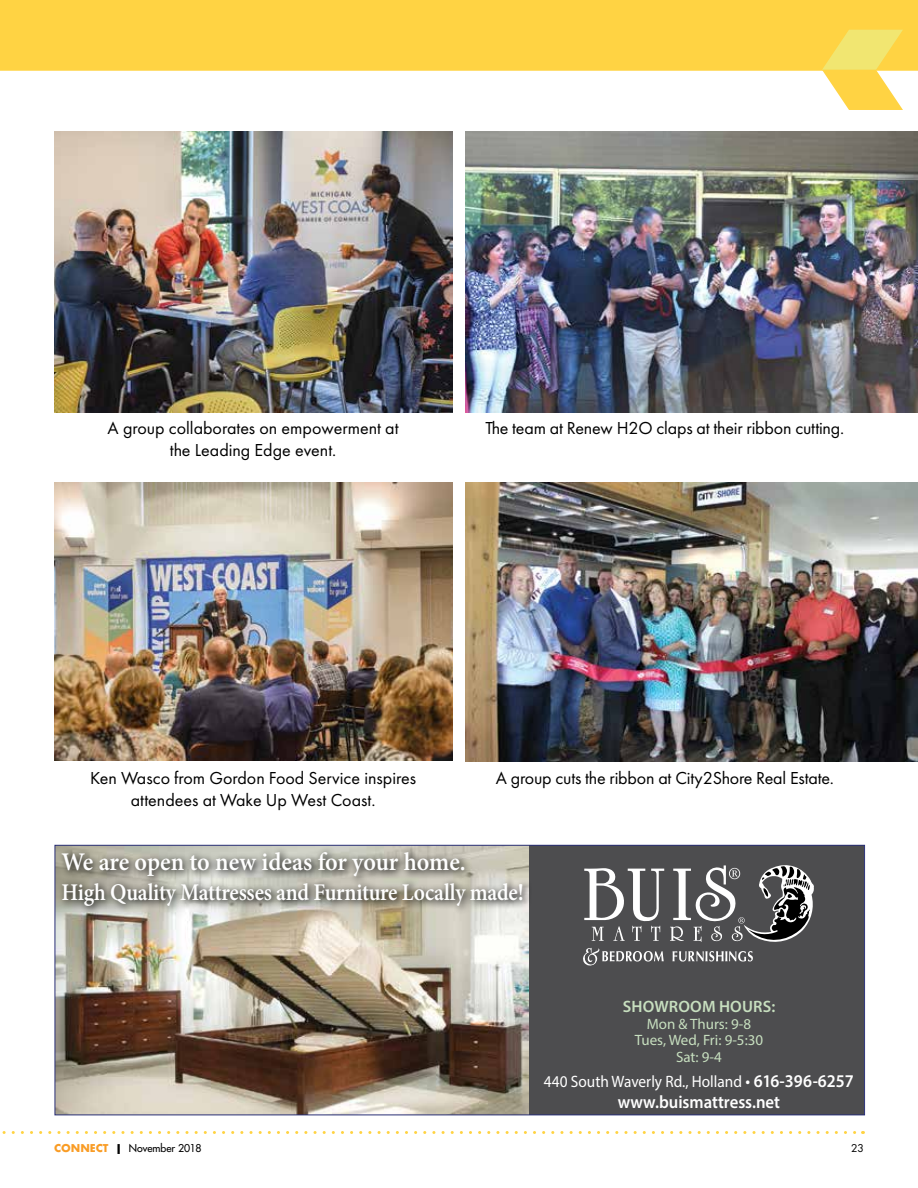
<style>
.page{position:relative;width:918px;height:1188px;background:#fff}
.page>*{position:absolute;margin:0;border:0;box-sizing:border-box;transform-origin:0 0}
.t1{font:600 25.5px "Minion Pro";letter-spacing:-.005em;color:#fff;scale:.95 1}
.t2{font:600 24px "Minion Pro";letter-spacing:-.01em;color:#fff;scale:.9 1}
.t3{font:18px/21.6px "Futura PT";color:#000;text-align:center}
.t4{font:600 18px "Myriad Pro";color:#fff;scale:.93 1}
.t5{font:16.5px "Myriad Pro";color:#fff;scale:.93 1}
.t6{font:600 16.5px "Myriad Pro";letter-spacing:.01em;color:#c7dfbf}
.t7{font:15px/16.5px "Myriad Pro";color:#c7dfbf;text-align:center}
.t8{font:10.5px "Futura";color:#000}
.t9{font:10.5px "Futura";color:#000}
.s1{font-size:18px}
.s2{font-weight:600;font-size:18px}
.s3{font-weight:700;color:#f99c25}
.s4{font-weight:700}
</style>
<div class="page">
<img style="left:55px;top:483px;width:397px;height:278px">
<img style="left:466px;top:132px;width:452px;height:280px">
<img style="left:54px;top:132px;width:398px;height:280px">
<img style="left:466px;top:483px;width:452px;height:278px">
<div style="left:0;top:0;width:918px;height:71px;background:#ffd343"></div>
<svg style="left:2px;top:1131px;width:861px;height:3px"></svg>
<svg style="left:822px;top:30px;width:81px;height:80px"></svg>
<div style="left:528px;top:845px;width:336px;height:270px;background:#4d4d4f"></div>
<img style="left:57px;top:916px;width:472px;height:197px">
<div style="left:57px;top:846px;width:475px;height:70px;background:#000;opacity:.75"></div>
<svg style="left:673px;top:951px;width:80px;height:11px"></svg>
<svg style="left:583px;top:948px;width:81px;height:18px"></svg>
<svg style="left:670px;top:865px;width:144px;height:77px"></svg>
<svg style="left:584px;top:868px;width:80px;height:73px"></svg>
<p class="t3" style="left:108px;top:417px;width:292px">A group collaborates on empowerment at</p>
<p class="t3" style="left:486px;top:417px;width:360px">The team at Renew H2O claps at their ribbon cutting.</p>
<p class="t3" style="left:170px;top:439px;width:168px">the Leading Edge event.</p>
<p class="t3" style="left:90px;top:767px;width:327px">Ken Wasco from Gordon Food Service inspires attendees at Wake Up West Coast.</p>
<p class="t3" style="left:496px;top:767px;width:340px">A group cuts the ribbon at City2Shore Real Estate.</p>
<h1 class="t1" style="left:62px;top:844px;width:427px">We are open to new ideas for your home.</h1>
<h2 class="t2" style="left:62px;top:875px;width:515px">High Quality Mattresses and Furniture Locally made!</h2>
<p class="t6" style="left:623px;top:996px;width:154px">SHOWROOM HOURS:</p>
<p class="t7" style="left:635px;top:1015px;width:130px">Mon &amp; Thurs: 9-8<br>Tues, Wed, Fri: 9-5:30<br>Sat: 9-4</p>
<p class="t5" style="left:544px;top:1071px;width:335px">440 South Waverly Rd., Holland <span class="s1">•</span> <span class="s2">616-396-6257</span></p>
<p class="t4" style="left:618px;top:1091px;width:176px">www.buismattress.net</p>
<p class="t8" style="left:54px;top:1142px;width:149px"><span class="s3">CONNECT</span> <span class="s4">|</span> November 2018</p>
<p class="t9" style="left:851px;top:1142px;width:14px">23</p>
</div>
